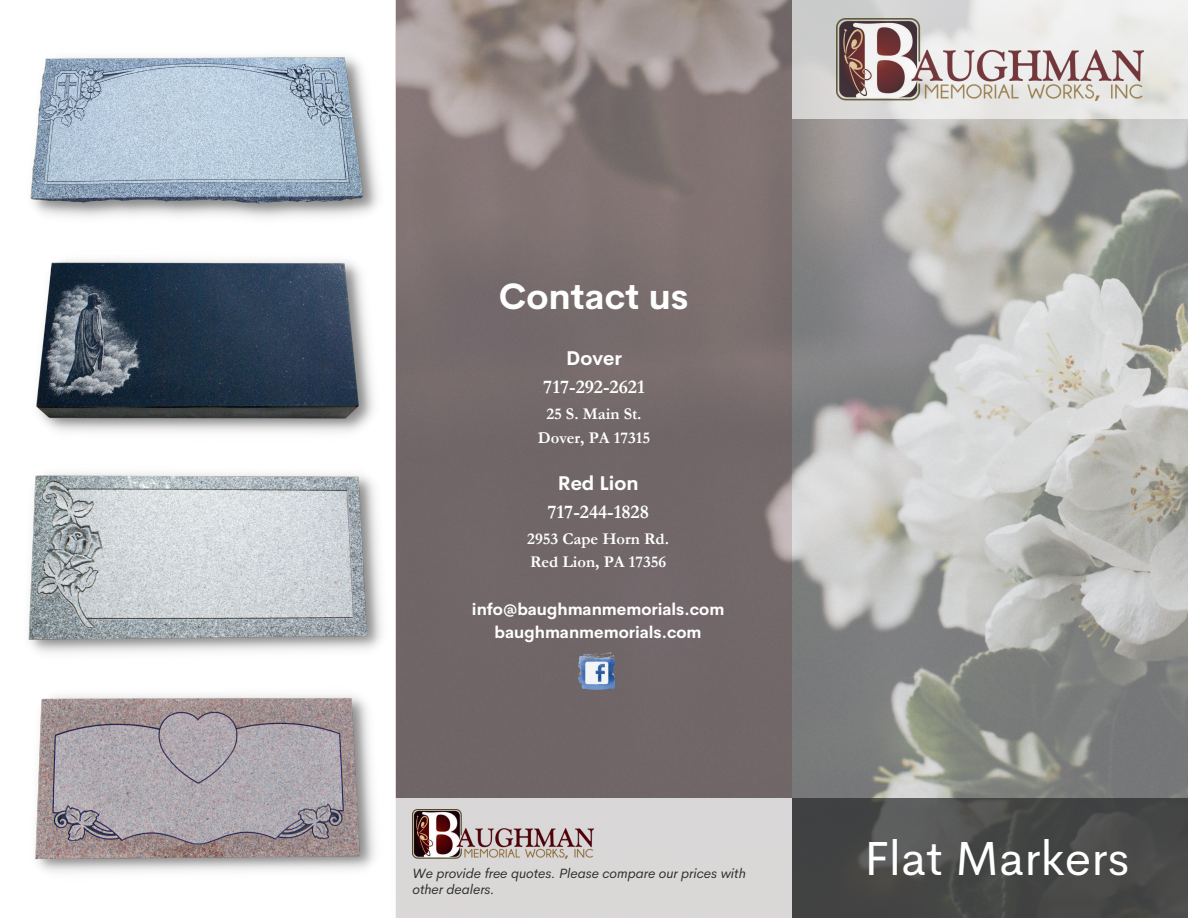
<style>
.page{position:relative;width:1188px;height:918px;background:#fff}
.page>*{position:absolute;margin:0;border:0;box-sizing:border-box;transform-origin:0 0}
.t1{font:48px "Cerebri Sans";color:#fff}
.t2{font:700 36px "Cerebri Sans";color:#fefefe}
.t3{font:700 19.5px "Garamond";color:#fff}
.t4{font:700 19.5px "Cerebri Sans";color:#fff}
.t5{font:700 16.5px/23.7px "Garamond";color:#fff;text-align:center}
.t6{font:700 16.5px/23.7px "Cerebri Sans";color:#fff;text-align:center}
.t7{font:italic 13.5px/16.8px "Cerebri Sans";color:#2f2d2b}
</style>
<div class="page">
<img style="left:792px;top:119px;width:396px;height:679px">
<svg style="left:396px;top:0;width:396px;height:799px;background:#7b7070"></svg>
<svg style="left:792px;top:798px;width:396px;height:120px;background:#484848"></svg>
<div style="left:391px;top:799px;width:401px;height:119px;background:#dad7d7"></div>
<img style="left:412px;top:810px;width:182px;height:48px">
<svg style="left:792px;top:0;width:396px;height:119px;background:#e0dfde"></svg>
<img style="left:836px;top:19px;width:307px;height:82px">
<img style="left:578px;top:652px;width:37px;height:38px">
<img style="left:30px;top:56px;width:349px;height:162px">
<img style="left:36px;top:260px;width:338px;height:172px">
<img style="left:28px;top:473px;width:354px;height:180px">
<img style="left:35px;top:695px;width:340px;height:177px">
<h2 class="t2" style="left:499px;top:268px;width:191px">Contact us</h2>
<h3 class="t4" style="left:566px;top:343px;width:57px">Dover</h3>
<h3 class="t3" style="left:543px;top:374px;width:103px">717-292-2621</h3>
<p class="t5" style="left:538px;top:402px;width:114px">25 S. Main St.<br>Dover, PA 17315</p>
<h3 class="t4" style="left:558px;top:467px;width:82px">Red Lion</h3>
<h3 class="t3" style="left:547px;top:498px;width:103px">717-244-1828</h3>
<p class="t5" style="left:527px;top:527px;width:143px;text-align:left">2953 Cape Horn Rd.<br>Red Lion, PA 17356</p>
<p class="t6" style="left:472px;top:595px;width:254px">info@baughmanmemorials.com baughmanmemorials.com</p>
<p class="t7" style="left:412px;top:863px;width:335px">We provide free quotes. Please compare our prices with other dealers.</p>
<h1 class="t1" style="left:864px;top:820px;width:267px">Flat Markers</h1>
</div>
